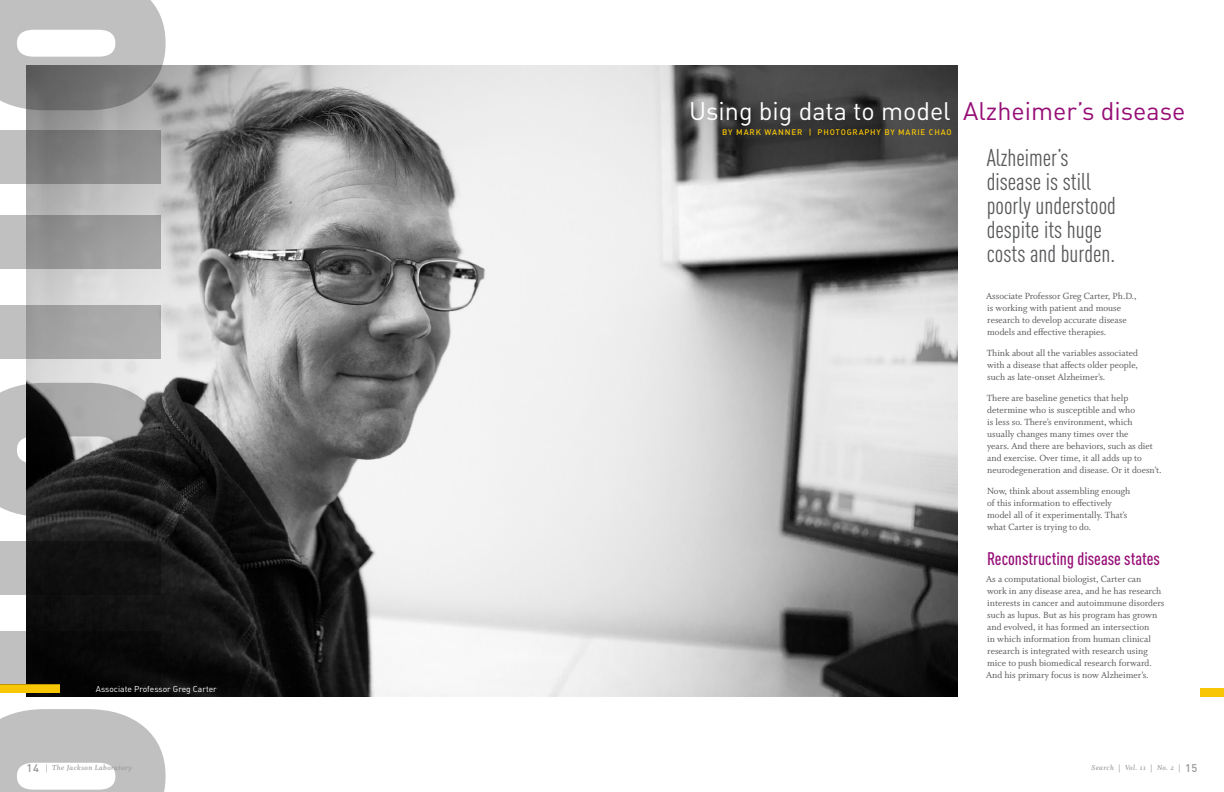
<style>
.page{position:relative;width:1224px;height:792px;background:#fff}
.page>*{position:absolute;margin:0;border:0;box-sizing:border-box;transform-origin:0 0}
.t1{font:25.1px "DINOT";color:#fff}
.t2{font:condensed 24px/24px "DINOT";color:#58595b}
.t3{font:500 condensed 18px "DINOT";color:#960e76}
.t4{font:10px/12px "Whitman Roman LF";color:#58595b}
.t5{font:8.5px "DINOT";color:#fff}
.t6{font:8px "Whitman Semibold Italic Os F";letter-spacing:.05em;color:#939598}
.t7{font:500 8px "DINOT";letter-spacing:.1em;color:#f9c606}
.s1{color:#960e76}
.s2{font-family:"DINOT";font-weight:500;font-size:11px}
</style>
<div class="page">
<img style="left:26px;top:66px;width:932px;height:631px">
<div style="left:0;top:685px;width:60px;height:8px;background:#f9c606"></div>
<div style="left:1200px;top:689px;width:24px;height:8px;background:#f9c606"></div>
<svg style="left:0;top:709px;width:166px;height:83px"></svg>
<svg style="left:0;top:631px;width:161px;height:54px;background:#252524"></svg>
<svg style="left:0;top:541px;width:161px;height:54px;background:#2c2c2c"></svg>
<svg style="left:0;top:383px;width:166px;height:134px;background:#5e5e5e"></svg>
<svg style="left:0;top:0;width:166px;height:110px;background:#afafaf"></svg>
<svg style="left:0;top:305px;width:161px;height:53px;background:#aaa"></svg>
<svg style="left:0;top:215px;width:161px;height:53px;background:#9f9f9f"></svg>
<svg style="left:0;top:131px;width:161px;height:53px;background:#8d8d8d"></svg>
<h1 class="t1" style="left:689px;top:96px;width:498px">Using big data to model <span class="s1">Alzheimer’s disease</span></h1>
<h2 class="t2" style="left:987px;top:145px;width:131px">Alzheimer’s disease is still poorly understood despite its huge costs and burden.</h2>
<p class="t7" style="left:722px;top:127px;width:231px">BY MARK WANNER | PHOTOGRAPHY BY MARIE CHAO</p>
<p class="t5" style="left:96px;top:684px;width:123px">Associate Professor Greg Carter</p>
<p class="t4" style="left:986px;top:290px;width:152px">Associate Professor Greg Carter, Ph.D., is working with patient and mouse research to develop accurate disease models and effective therapies.</p>
<p class="t4" style="left:987px;top:347px;width:153px;text-align:justify">Think about all the variables associated with a disease that affects older people, such as late-onset Alzheimer’s.</p>
<p class="t4" style="left:987px;top:392px;width:176px">There are baseline genetics that help determine who is susceptible and who<br>is less so. There’s environment, which usually changes many times over the<br>years. And there are behaviors, such as diet and exercise. Over time, it all adds up to neurodegeneration and disease. Or it doesn’t.</p>
<p class="t4" style="left:987px;top:485px;width:145px">Now, think about assembling enough of this information to effectively model all of it experimentally. That’s what Carter is trying to do.</p>
<h3 class="t3" style="left:987px;top:548px;width:174px">Reconstructing disease states</h3>
<p class="t4" style="left:986px;top:573px;width:180px">As a computational biologist, Carter can<br>work in any disease area, and he has research interests in cancer and autoimmune disorders such as lupus. But as his program has grown and evolved, it has formed an intersection<br>in which information from human clinical research is integrated with research using mice to push biomedical research forward.<br>And his primary focus is now Alzheimer’s.</p>
<p class="t6" style="left:27px;top:763px;width:107px"><span class="s2">14</span> | The Jackson Laboratory</p>
<p class="t6" style="left:1092px;top:763px;width:107px">Search | Vol. 11 | No. 2 | <span class="s2">15</span></p>
</div>
